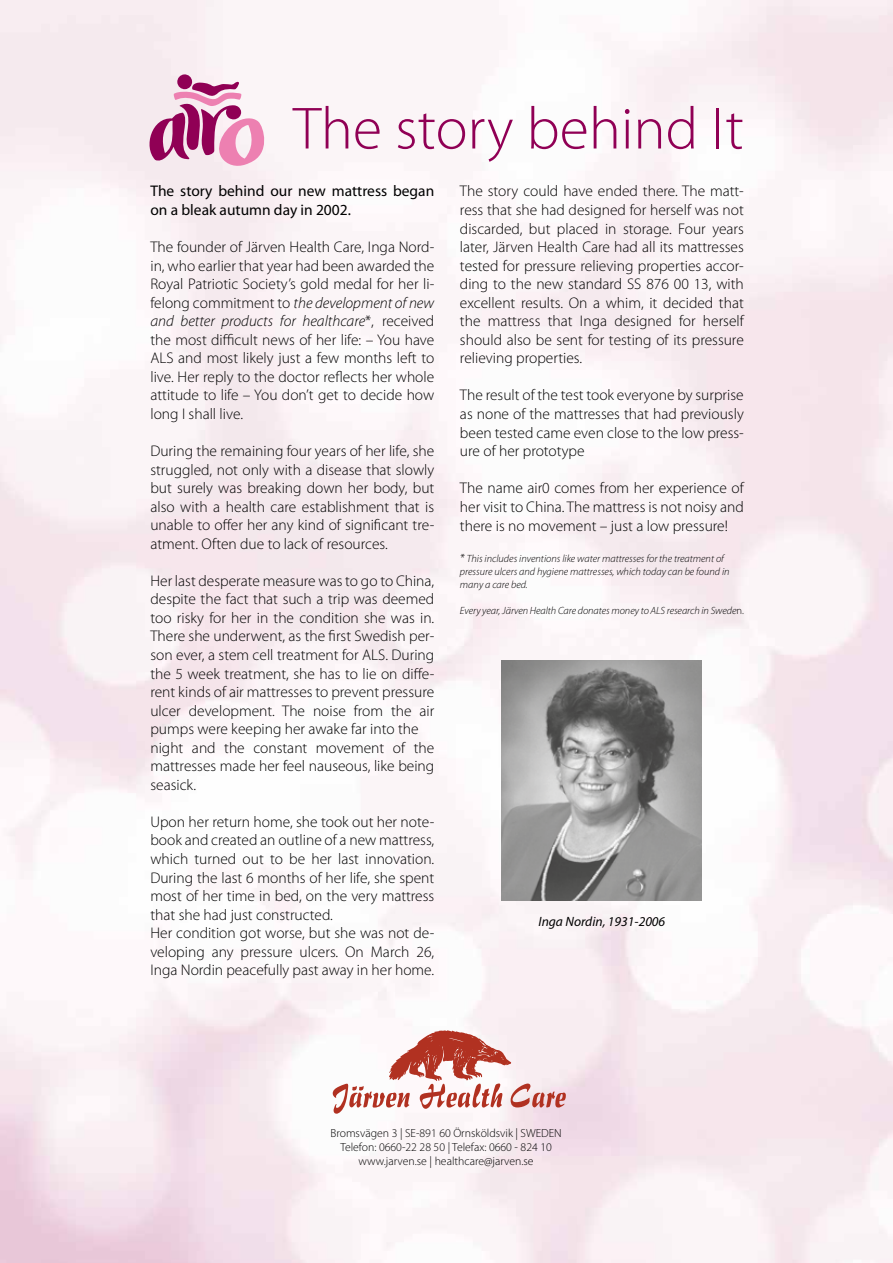
<style>
.page{position:relative;width:893px;height:1263px;background:#fff}
.page>*{position:absolute;margin:0;border:0;box-sizing:border-box;transform-origin:0 0}
.t1{font:300 60px "Myriad Pro";color:#900055}
.t2{font:300 15.45px/18.6px "Myriad Pro";color:#000;text-align:justify}
.t3{font:15.45px/18.6px "Myriad Pro";color:#000}
.t4{font:italic 13.5px "Myriad Pro";color:#000}
.t5{font:300 11.7px/14.1px "Myriad Pro";color:#000;text-align:center}
.t6{font:italic 300 10.5px/12.6px "Myriad Pro";color:#000}
.s1{font-style:italic}
.s2{font-size:12px}
.s3{font-style:normal}
</style>
<div class="page">
<img style="left:0;top:0;width:893px;height:1263px">
<svg style="left:333px;top:1030px;width:233px;height:84px"></svg>
<div style="left:177px;top:74px;width:15px;height:15px;background:#900055;border-radius:50%"></div>
<svg style="left:150px;top:81px;width:114px;height:85px"></svg>
<img style="left:502px;top:661px;width:200px;height:239px">
<h1 class="t1" style="left:293px;top:92px;width:452px">The story behind It</h1>
<p class="t3" style="left:150px;top:182px;width:285px">The story behind our new mattress began on a bleak autumn day in 2002.</p>
<p class="t2" style="left:150px;top:237px;width:285px">The founder of Järven Health Care, Inga Nord&shy;in, who earlier that year had been awarded the Royal Patriotic Society’s gold medal for her li&shy;felong commitment to <span class="s1">the development of new and better products for healthcare</span>*, received the most difficult news of her life: – You have ALS and most likely just a few months left to live. Her reply to the doctor reflects her whole attitude to life – You don’t get to decide how long I shall live.</p>
<p class="t2" style="left:150px;top:441px;width:285px">During the remaining four years of her life, she struggled, not only with a disease that slowly but surely was breaking down her body, but also with a health care establishment that is unable to offer her any kind of significant tre&shy;atment. Often due to lack of resources.</p>
<p class="t2" style="left:150px;top:571px;width:285px;text-align:left">Her last desperate measure was to go to China, despite the fact that such a trip was deemed too risky for her in the condition she was in.<br>There she underwent, as the first Swedish per&shy;son ever, a stem cell treatment for ALS. During the 5 week treatment, she has to lie on diffe&shy;rent kinds of air mattresses to prevent pressure ulcer development. The noise from the air pumps were keeping her awake far into the night and the constant movement of the mattresses made her feel nauseous, like being seasick.</p>
<p class="t2" style="left:150px;top:812px;width:285px;text-align:left">Upon her return home, she took out her note&shy;book and created an outline of a new mattress, which turned out to be her last innovation.<br>During the last 6 months of her life, she spent most of her time in bed, on the very mattress that she had just constructed.<br>Her condition got worse, but she was not de&shy;veloping any pressure ulcers. On March 26, Inga Nordin peacefully past away in her home.</p>
<p class="t2" style="left:460px;top:182px;width:285px">The story could have ended there. The matt&shy;ress that she had designed for herself was not discarded, but placed in storage. Four years later, Järven Health Care had all its mattresses tested for pressure relieving properties accor&shy;ding to the new standard SS 876 00 13, with excellent results. On a whim, it decided that the mattress that Inga designed for herself should also be sent for testing of its pressure relieving properties.</p>
<p class="t2" style="left:460px;top:386px;width:285px">The result of the test took everyone by surprise as none of the mattresses that had previously been tested came even close to the low press&shy;ure of her prototype</p>
<p class="t2" style="left:460px;top:478px;width:285px">The name air0 comes from her experience of her visit to China. The mattress is not noisy and there is no movement – just a low pressure!</p>
<p class="t6" style="left:460px;top:552px;width:271px"><span class="s2">*</span> This includes inventions like water mattresses for the treatment of pressure ulcers and hygiene mattresses, which today can be found in many a care bed.</p>
<p class="t6" style="left:460px;top:604px;width:285px">Every year, Järven Health Care donates money to ALS research in Swede<span class="s3">n.</span></p>
<p class="t4" style="left:539px;top:913px;width:128px">Inga Nordin, 1931-2006</p>
<p class="t5" style="left:330px;top:1126px;width:233px">Bromsvägen 3 | SE-891 60 Örnsköldsvik | SWEDEN<br>Telefon: 0660-22 28 50 | Telefax: 0660 - 824 10 www.jarven.se | healthcare@jarven.se</p>
</div>
